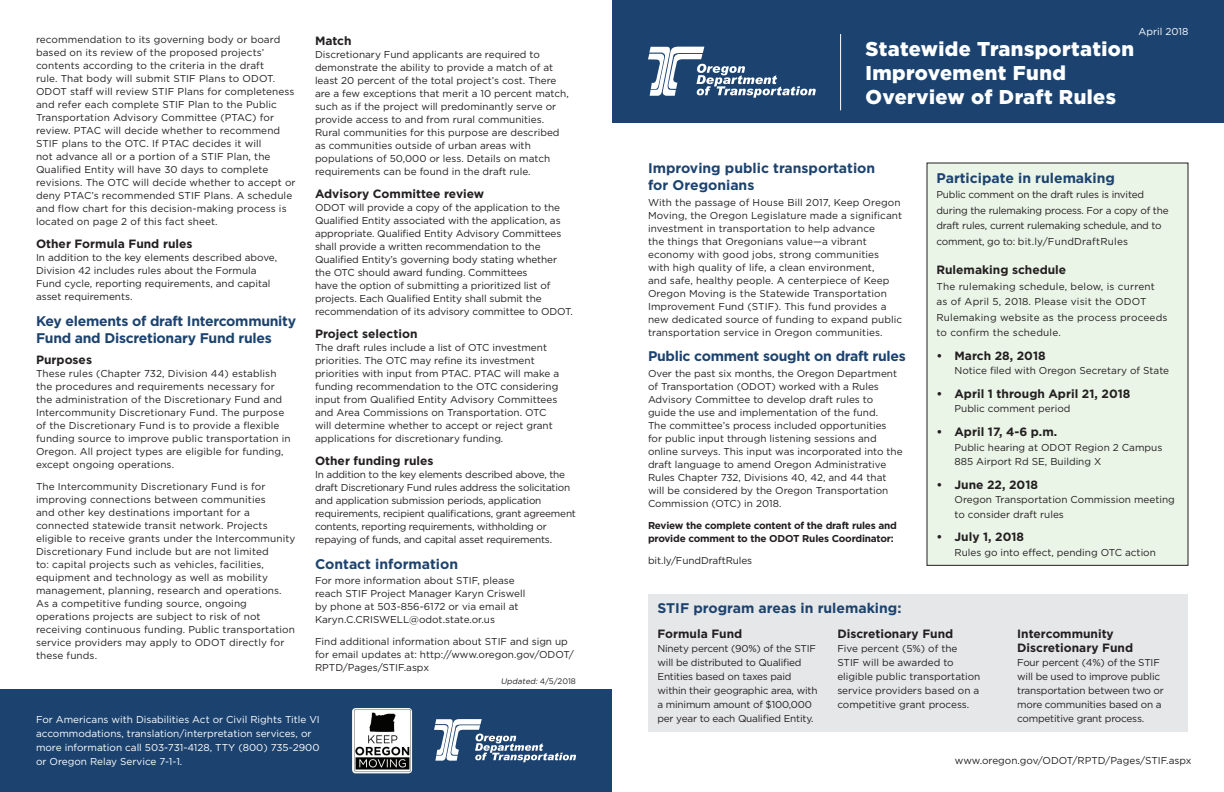
<style>
.page{position:relative;width:1224px;height:792px;background:#fff}
.page>*{position:absolute;margin:0;border:0;box-sizing:border-box;transform-origin:0 0}
.t1{font:900 20px/24px "Gotham Pro";letter-spacing:.02em;color:#fff}
.t2{font:700 14px/16.8px "Gotham Pro";letter-spacing:-.01em;color:#1c436f}
.t3{font:700 12px/14px "Gotham Pro";color:#231f20}
.t4{font:10px/13px "Gotham Pro";color:#231f20}
.t5{font:10px/14px "Gotham Pro";letter-spacing:-.02em;color:#231f20}
.t6{font:10px/14px "Gotham Pro";color:#fff}
.t7{font:10px/15.6px "Gotham Pro";letter-spacing:.02em;color:#231f20}
.t8{font:700 10px/13px "Gotham Pro";letter-spacing:-.02em;color:#231f20}
.t9{font:italic 8px "Gotham Pro";color:#231f20}
.s1{font-style:normal}
</style>
<div class="page">
<div style="left:0;top:690px;width:612px;height:102px;background:#1c436f"></div>
<svg style="left:434px;top:719px;width:142px;height:43px"></svg>
<img style="left:352px;top:708px;width:60px;height:65px">
<div style="left:612px;top:0;width:612px;height:122px;background:#1c436f"></div>
<svg style="left:648px;top:47px;width:168px;height:51px"></svg>
<hr style="left:840px;top:34px;width:1px;height:76px;background:#fff">
<div style="left:927px;top:163px;width:261px;height:402px;background:#eaf4e7"></div>
<div style="left:648px;top:594px;width:540px;height:138px;background:#e6e7e9"></div>
<p class="t4" style="left:36px;top:33px;width:261px">recommendation to its governing body or board based on its review of the proposed projects’ contents according to the criteria in the draft<br>rule. That body will submit STIF Plans to ODOT.<br>ODOT staff will review STIF Plans for completeness and refer each complete STIF Plan to the Public Transportation Advisory Committee (PTAC) for review. PTAC will decide whether to recommend STIF plans to the OTC. If PTAC decides it will<br>not advance all or a portion of a STIF Plan, the Qualified Entity will have 30 days to complete revisions. The OTC will decide whether to accept or deny PTAC’s recommended STIF Plans. A schedule and flow chart for this decision-making process is located on page 2 of this fact sheet.</p>
<p class="t3" style="left:36px;top:237px;width:158px">Other Formula Fund rules</p>
<p class="t4" style="left:36px;top:251px;width:243px">In addition to the key elements described above, Division 42 includes rules about the Formula Fund cycle, reporting requirements, and capital asset requirements.</p>
<p class="t2" style="left:36px;top:312px;width:262px">Key elements of draft Intercommunity<br>Fund and Discretionary Fund rules</p>
<p class="t3" style="left:36px;top:352px;width:58px">Purposes</p>
<p class="t4" style="left:36px;top:367px;width:256px">These rules (Chapter 732, Division 44) establish the procedures and requirements necessary for the administration of the Discretionary Fund and Intercommunity Discretionary Fund. The purpose of the Discretionary Fund is to provide a flexible funding source to improve public transportation in Oregon. All project types are eligible for funding, except ongoing operations.</p>
<p class="t4" style="left:36px;top:480px;width:261px">The Intercommunity Discretionary Fund is for improving connections between communities<br>and other key destinations important for a connected statewide transit network. Projects eligible to receive grants under the Intercommunity Discretionary Fund include but are not limited<br>to: capital projects such as vehicles, facilities, equipment and technology as well as mobility management, planning, research and operations.<br>As a competitive funding source, ongoing operations projects are subject to risk of not receiving continuous funding. Public transportation service providers may apply to ODOT directly for these funds.</p>
<p class="t3" style="left:315px;top:33px;width:38px">Match</p>
<p class="t4" style="left:315px;top:48px;width:255px">Discretionary Fund applicants are required to demonstrate the ability to provide a match of at least 20 percent of the total project’s cost. There are a few exceptions that merit a 10 percent match, such as if the project will predominantly serve or provide access to and from rural communities.<br>Rural communities for this purpose are described as communities outside of urban areas with populations of 50,000 or less. Details on match requirements can be found in the draft rule.</p>
<p class="t3" style="left:315px;top:186px;width:171px">Advisory Committee review</p>
<p class="t4" style="left:315px;top:201px;width:259px">ODOT will provide a copy of the application to the Qualified Entity associated with the application, as appropriate. Qualified Entity Advisory Committees shall provide a written recommendation to the Qualified Entity’s governing body stating whether the OTC should award funding. Committees<br>have the option of submitting a prioritized list of projects. Each Qualified Entity shall submit the recommendation of its advisory committee to ODOT.</p>
<p class="t3" style="left:315px;top:326px;width:104px">Project selection</p>
<p class="t4" style="left:315px;top:341px;width:246px">The draft rules include a list of OTC investment priorities. The OTC may refine its investment priorities with input from PTAC. PTAC will make a funding recommendation to the OTC considering input from Qualified Entity Advisory Committees and Area Commissions on Transportation. OTC will determine whether to accept or reject grant applications for discretionary funding.</p>
<p class="t3" style="left:315px;top:453px;width:120px">Other funding rules</p>
<p class="t5" style="left:315px;top:468px;width:263px;line-height:13px">In addition to the key elements described above, the draft Discretionary Fund rules address the solicitation and application submission periods, application requirements, recipient qualifications, grant agreement contents, reporting requirements, withholding or repaying of funds, and capital asset requirements.</p>
<p class="t2" style="left:315px;top:555px;width:145px">Contact information</p>
<p class="t4" style="left:315px;top:574px;width:212px">For more information about STIF, please reach STIF Project Manager Karyn Criswell by phone at 503-856-6172 or via email at Karyn.C.CRISWELL@odot.state.or.us</p>
<p class="t4" style="left:315px;top:635px;width:261px">Find additional information about STIF and sign up for email updates at: http://www.oregon.gov/ODOT/<br>RPTD/Pages/STIF.aspx</p>
<p class="t9" style="left:501px;top:677px;width:77px">Updated: <span class="s1">4/5/2018</span></p>
<p class="t6" style="left:36px;top:713px;width:285px">For Americans with Disabilities Act or Civil Rights Title VI accommodations, translation/interpretation services, or more information call 503-731-4128, TTY (800) 735-2900 or Oregon Relay Service 7-1-1.</p>
<p class="t6" style="left:1139px;top:25px;width:51px">April 2018</p>
<p class="t1" style="left:865px;top:36px;width:270px">Statewide Transportation<br>Improvement Fund</p>
<p class="t1" style="left:865px;top:84px;width:252px">Overview of Draft Rules</p>
<p class="t2" style="left:648px;top:160px;width:229px">Improving public transportation for Oregonians</p>
<p class="t4" style="left:648px;top:195px;width:256px">With the passage of House Bill 2017, Keep Oregon Moving, the Oregon Legislature made a significant investment in transportation to help advance<br>the things that Oregonians value—a vibrant economy with good jobs, strong communities with high quality of life, a clean environment,<br>and safe, healthy people. A centerpiece of Keep Oregon Moving is the Statewide Transportation Improvement Fund (STIF). This fund provides a new dedicated source of funding to expand public transportation service in Oregon communities.</p>
<p class="t2" style="left:648px;top:348px;width:259px">Public comment sought on draft rules</p>
<p class="t4" style="left:648px;top:367px;width:256px">Over the past six months, the Oregon Department of Transportation (ODOT) worked with a Rules Advisory Committee to develop draft rules to guide the use and implementation of the fund.<br>The committee’s process included opportunities for public input through listening sessions and online surveys. This input was incorporated into the draft language to amend Oregon Administrative Rules Chapter 732, Divisions 40, 42, and 44 that will be considered by the Oregon Transportation Commission (OTC) in 2018.</p>
<p class="t8" style="left:648px;top:519px;width:250px">Review the complete content of the draft rules and provide comment to the ODOT Rules Coordinator:</p>
<p class="t4" style="left:648px;top:554px;width:106px">bit.ly/FundDraftRules</p>
<p class="t2" style="left:658px;top:600px;width:246px">STIF program areas in rulemaking:</p>
<p class="t2" style="left:936px;top:169px;width:180px">Participate in rulemaking</p>
<p class="t5" style="left:936px;top:187px;width:234px;line-height:15.6px">Public comment on the draft rules is invited during the rulemaking process. For a copy of the draft rules, current rulemaking schedule, and to comment, go to: bit.ly/FundDraftRules</p>
<p class="t3" style="left:937px;top:262px;width:131px">Rulemaking schedule</p>
<p class="t7" style="left:937px;top:278px;width:233px">The rulemaking schedule, below, is current as of April 5, 2018. Please visit the ODOT Rulemaking website as the process proceeds to confirm the schedule.</p>
<p class="t3" style="left:937px;top:348px;width:111px">• March 28, 2018</p>
<p class="t4" style="left:955px;top:364px;width:216px">Notice filed with Oregon Secretary of State</p>
<p class="t3" style="left:937px;top:386px;width:195px">• April 1 through April 21, 2018</p>
<p class="t4" style="left:955px;top:402px;width:117px">Public comment period</p>
<p class="t3" style="left:937px;top:424px;width:122px">• April 17, 4-6 p.m.</p>
<p class="t4" style="left:955px;top:440px;width:209px;line-height:14.6px">Public hearing at ODOT Region 2 Campus<br>885 Airport Rd SE, Building X</p>
<p class="t3" style="left:937px;top:477px;width:103px">• June 22, 2018</p>
<p class="t4" style="left:955px;top:492px;width:222px;line-height:14.6px">Oregon Transportation Commission meeting to consider draft rules</p>
<p class="t3" style="left:937px;top:530px;width:89px">• July 1, 2018</p>
<p class="t4" style="left:955px;top:546px;width:203px">Rules go into effect, pending OTC action</p>
<p class="t3" style="left:658px;top:626px;width:86px">Formula Fund</p>
<p class="t5" style="left:658px;top:641px;width:162px">Ninety percent (90%) of the STIF will be distributed to Qualified<br>Entities based on taxes paid within their geographic area, with a minimum amount of $100,000 per year to each Qualified Entity.</p>
<p class="t3" style="left:837px;top:626px;width:117px">Discretionary Fund</p>
<p class="t4" style="left:837px;top:641px;width:145px;line-height:14px">Five percent (5%) of the<br>STIF will be awarded to eligible public transportation service providers based on a competitive grant process.</p>
<p class="t3" style="left:1017px;top:626px;width:117px">Intercommunity<br>Discretionary Fund</p>
<p class="t5" style="left:1017px;top:655px;width:148px">Four percent (4%) of the STIF will be used to improve public transportation between two or more communities based on a competitive grant process.</p>
<p class="t4" style="left:955px;top:754px;width:238px">www.oregon.gov/ODOT/RPTD/Pages/STIF.aspx</p>
</div>
